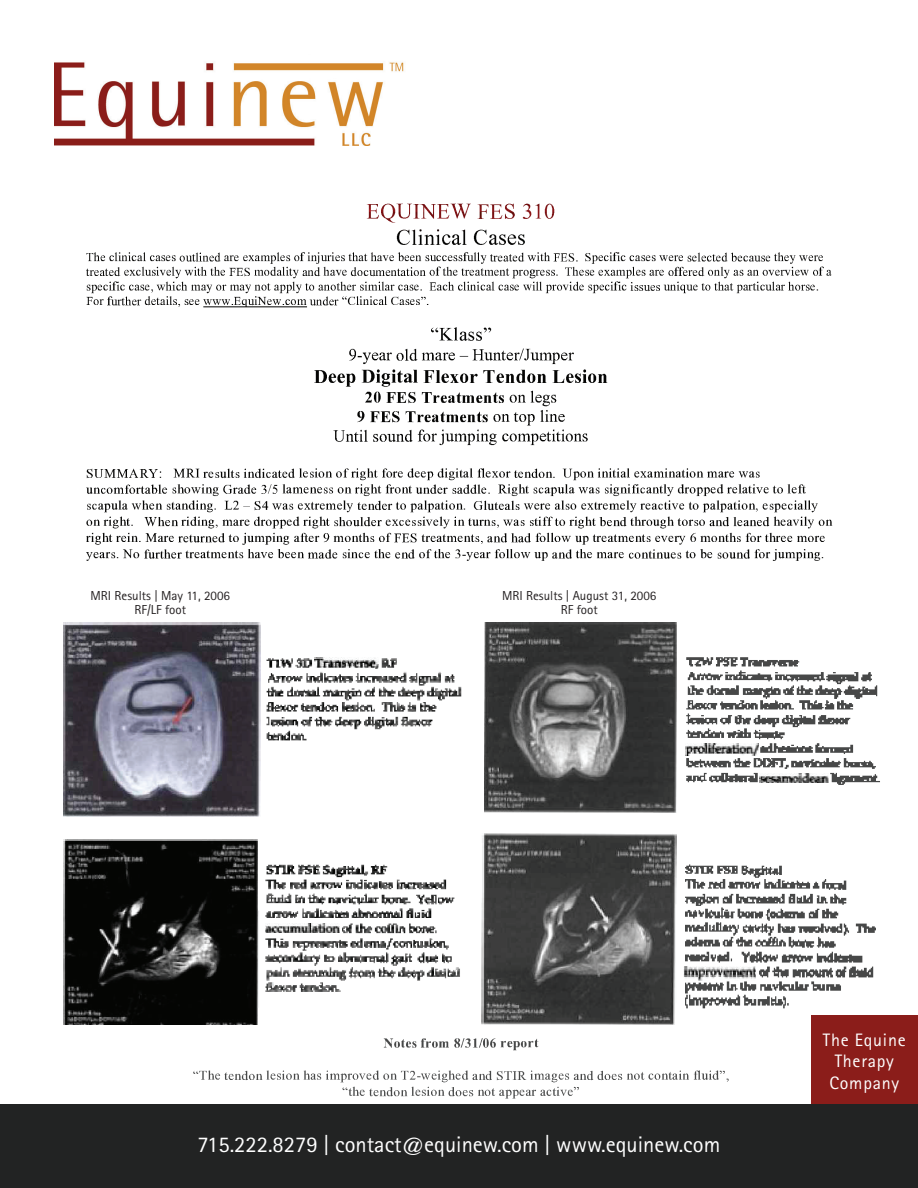
<style>
.page{position:relative;width:918px;height:1188px;background:#fff}
.page>*{position:absolute;margin:0;border:0;box-sizing:border-box;transform-origin:0 0}
.t1{font:22.5px "Rotis Sans Serif";color:#fff}
.t2{font:18px/21.6px "Rotis Sans Serif";letter-spacing:.04em;color:#fff;text-align:center}
.t3{font:13.05px/14.4px "Rotis Sans Serif";color:#231f20;text-align:center}
</style>
<div class="page">
<img style="left:683px;top:657px;width:197px;height:384px">
<img style="left:86px;top:203px;width:747px;height:358px">
<img style="left:265px;top:657px;width:197px;height:335px">
<img style="left:63px;top:622px;width:198px;height:403px">
<img style="left:481px;top:622px;width:196px;height:403px">
<div style="left:812px;top:1015px;width:106px;height:108px;background:#8b1d1a"></div>
<div style="left:0;top:1104px;width:918px;height:84px;background:#222323"></div>
<img style="left:54px;top:62px;width:350px;height:83px">
<img style="left:193px;top:1025px;width:553px;height:74px">
<p class="t3" style="left:90px;top:588px;width:141px">MRI Results | May 11, 2006<br>RF/LF foot</p>
<p class="t3" style="left:502px;top:588px;width:156px">MRI Results | August 31, 2006<br>RF foot</p>
<h1 class="t1" style="left:198px;top:1131px;width:524px">715.222.8279 | contact@equinew.com | www.equinew.com</h1>
<h2 class="t2" style="left:823px;top:1029px;width:84px">The Equine<br>Therapy<br>Company</h2>
</div>
